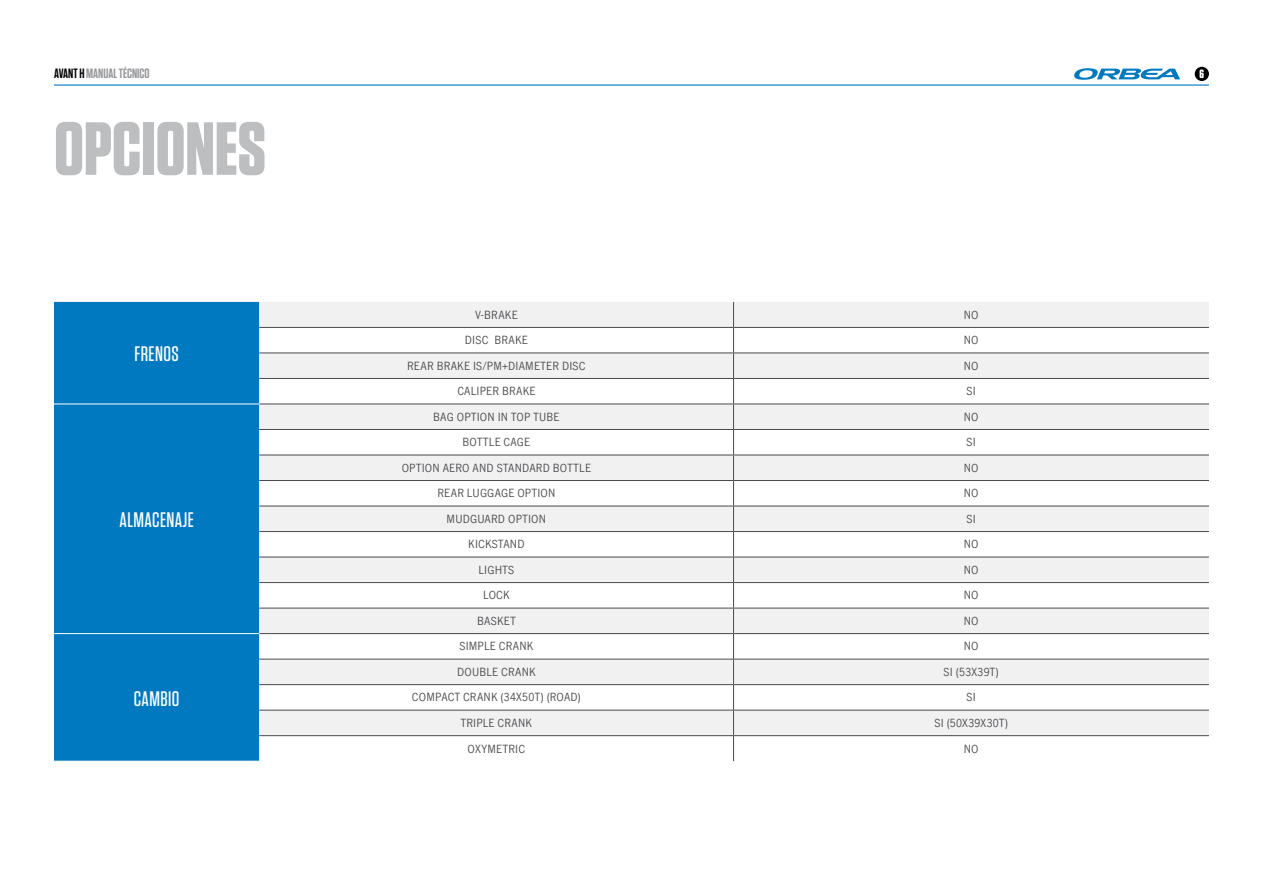
<style>
.page{position:relative;width:1263px;height:893px;background:#fff}
.page>*{position:absolute;margin:0;border:0;box-sizing:border-box;transform-origin:0 0}
.t1{font:700 75px "Tungsten";color:#bcbec0}
.t2{font:500 21px "Tungsten";letter-spacing:.02em;color:#fff}
.t3{font:600 13.5px "Tungsten";color:#939598}
.t4{font:12px "News Gothic Com";letter-spacing:.02em;color:#4a4a4d}
.t5{font:700 12px "Tungsten";color:#fff}
.s1{color:#000}
</style>
<div class="page">
<hr style="left:54px;top:84px;width:1155px;height:2px;background:#0079c1">
<svg style="left:1074px;top:68px;width:106px;height:12px"></svg>
<div style="left:1195px;top:67px;width:14px;height:14px;background:#000;border-radius:50%"></div>
<div style="left:54px;top:302px;width:205px;height:459px;background:#0079c1"></div>
<div style="left:259px;top:302px;width:950px;height:25px;background:#f1f1f2"></div>
<svg style="left:259px;top:328px;width:950px;height:433px"></svg>
<hr style="left:259px;top:327px;width:474px;height:1px;background:#4a4a4d">
<hr style="left:733px;top:327px;width:476px;height:1px;background:#4a4a4d">
<hr style="left:259px;top:353px;width:474px;height:1px;background:#4a4a4d">
<hr style="left:733px;top:353px;width:476px;height:1px;background:#4a4a4d">
<hr style="left:259px;top:378px;width:474px;height:1px;background:#4a4a4d">
<hr style="left:733px;top:378px;width:476px;height:1px;background:#4a4a4d">
<hr style="left:259px;top:404px;width:474px;height:1px;background:#4a4a4d">
<hr style="left:733px;top:404px;width:476px;height:1px;background:#4a4a4d">
<hr style="left:259px;top:429px;width:474px;height:1px;background:#4a4a4d">
<hr style="left:733px;top:429px;width:476px;height:1px;background:#4a4a4d">
<hr style="left:259px;top:455px;width:474px;height:1px;background:#4a4a4d">
<hr style="left:733px;top:455px;width:476px;height:1px;background:#4a4a4d">
<hr style="left:259px;top:480px;width:474px;height:1px;background:#4a4a4d">
<hr style="left:733px;top:480px;width:476px;height:1px;background:#4a4a4d">
<hr style="left:259px;top:506px;width:474px;height:1px;background:#4a4a4d">
<hr style="left:733px;top:506px;width:476px;height:1px;background:#4a4a4d">
<hr style="left:259px;top:531px;width:474px;height:1px;background:#4a4a4d">
<hr style="left:733px;top:531px;width:476px;height:1px;background:#4a4a4d">
<hr style="left:259px;top:557px;width:474px;height:1px;background:#4a4a4d">
<hr style="left:733px;top:557px;width:476px;height:1px;background:#4a4a4d">
<hr style="left:259px;top:582px;width:474px;height:1px;background:#4a4a4d">
<hr style="left:259px;top:659px;width:474px;height:1px;background:#4a4a4d">
<hr style="left:733px;top:582px;width:476px;height:1px;background:#4a4a4d">
<hr style="left:733px;top:659px;width:476px;height:1px;background:#4a4a4d">
<hr style="left:259px;top:608px;width:474px;height:1px;background:#4a4a4d">
<hr style="left:259px;top:684px;width:474px;height:1px;background:#4a4a4d">
<hr style="left:733px;top:608px;width:476px;height:1px;background:#4a4a4d">
<hr style="left:733px;top:684px;width:476px;height:1px;background:#4a4a4d">
<hr style="left:259px;top:633px;width:474px;height:1px;background:#4a4a4d">
<hr style="left:259px;top:710px;width:474px;height:1px;background:#4a4a4d">
<hr style="left:733px;top:633px;width:476px;height:1px;background:#4a4a4d">
<hr style="left:733px;top:710px;width:476px;height:1px;background:#4a4a4d">
<svg style="left:733px;top:302px;width:1px;height:459px"></svg>
<hr style="left:259px;top:735px;width:474px;height:1px;background:#4a4a4d">
<hr style="left:733px;top:735px;width:476px;height:1px;background:#4a4a4d">
<hr style="left:54px;top:404px;width:205px;height:1px;background:#fff">
<hr style="left:54px;top:633px;width:205px;height:1px;background:#fff">
<p class="t3" style="left:54px;top:67px;width:97px"><span class="s1">AVANT H</span> MANUAL TÉCNICO</p>
<p class="t5" style="left:1199px;top:67px;width:6px">6</p>
<h1 class="t1" style="left:54px;top:109px;width:213px">OPCIONES</h1>
<h2 class="t2" style="left:134px;top:343px;width:46px">FRENOS</h2>
<h2 class="t2" style="left:120px;top:509px;width:76px">ALMACENAJE</h2>
<h2 class="t2" style="left:134px;top:687px;width:47px">CAMBIO</h2>
<p class="t4" style="left:475px;top:308px;width:44px">V-BRAKE</p>
<p class="t4" style="left:964px;top:308px;width:16px">NO</p>
<p class="t4" style="left:465px;top:334px;width:64px">DISC BRAKE</p>
<p class="t4" style="left:964px;top:334px;width:16px">NO</p>
<p class="t4" style="left:407px;top:359px;width:180px">REAR BRAKE IS/PM+DIAMETER DISC</p>
<p class="t4" style="left:964px;top:359px;width:16px">NO</p>
<p class="t4" style="left:457px;top:385px;width:80px">CALIPER BRAKE</p>
<p class="t4" style="left:967px;top:385px;width:11px">SI</p>
<p class="t4" style="left:433px;top:410px;width:128px">BAG OPTION IN TOP TUBE</p>
<p class="t4" style="left:964px;top:410px;width:16px">NO</p>
<p class="t4" style="left:463px;top:436px;width:69px">BOTTLE CAGE</p>
<p class="t4" style="left:967px;top:436px;width:11px">SI</p>
<p class="t4" style="left:402px;top:461px;width:191px">OPTION AERO AND STANDARD BOTTLE</p>
<p class="t4" style="left:964px;top:461px;width:16px">NO</p>
<p class="t4" style="left:437px;top:487px;width:119px">REAR LUGGAGE OPTION</p>
<p class="t4" style="left:964px;top:487px;width:16px">NO</p>
<p class="t4" style="left:447px;top:512px;width:101px">MUDGUARD OPTION</p>
<p class="t4" style="left:966px;top:512px;width:11px">SI</p>
<p class="t4" style="left:468px;top:538px;width:58px">KICKSTAND</p>
<p class="t4" style="left:964px;top:538px;width:16px">NO</p>
<p class="t4" style="left:478px;top:563px;width:37px">LIGHTS</p>
<p class="t4" style="left:964px;top:563px;width:16px">NO</p>
<p class="t4" style="left:483px;top:589px;width:28px">LOCK</p>
<p class="t4" style="left:964px;top:589px;width:16px">NO</p>
<p class="t4" style="left:477px;top:614px;width:40px">BASKET</p>
<p class="t4" style="left:964px;top:614px;width:16px">NO</p>
<p class="t4" style="left:459px;top:640px;width:75px">SIMPLE CRANK</p>
<p class="t4" style="left:964px;top:640px;width:16px">NO</p>
<p class="t4" style="left:457px;top:665px;width:80px">DOUBLE CRANK</p>
<p class="t4" style="left:943px;top:665px;width:57px">SI (53X39T)</p>
<p class="t4" style="left:412px;top:691px;width:170px">COMPACT CRANK (34X50T) (ROAD)</p>
<p class="t4" style="left:967px;top:691px;width:11px">SI</p>
<p class="t4" style="left:461px;top:717px;width:73px">TRIPLE CRANK</p>
<p class="t4" style="left:934px;top:717px;width:75px">SI (50X39X30T)</p>
<p class="t4" style="left:468px;top:742px;width:59px">OXYMETRIC</p>
<p class="t4" style="left:964px;top:742px;width:16px">NO</p>
</div>
